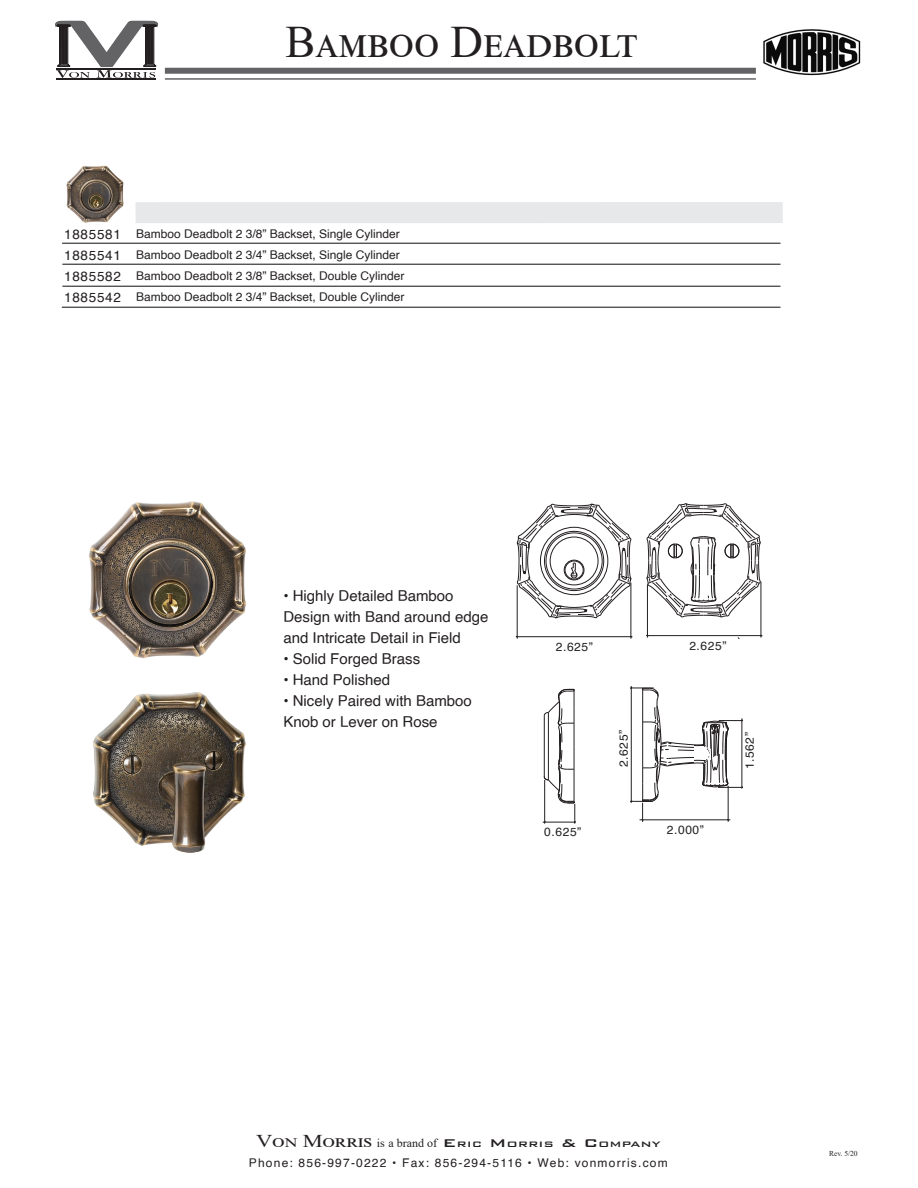
<style>
.page{position:relative;width:918px;height:1188px;background:#fff}
.page>*{position:absolute;margin:0;border:0;box-sizing:border-box;transform-origin:0 0}
.t1{font:45px "Times New Roman";color:#231f20}
.t2{font:15px/21px "Helvetica";color:#231f20}
.t3{font:13.5px/21px "Helvetica";letter-spacing:.05em;color:#231f20;text-align:justify}
.t4{font:12px/21px "Helvetica";color:#231f20}
.t5{font:12px "Helvetica";letter-spacing:.1em;color:#231f20}
.t6{font:12px "Helvetica";letter-spacing:.05em;color:#211e1e}
.t7{font:500 10.5px "Bank Gothic BT";letter-spacing:-.01em;color:#231f20;scale:1.25 1}
.t8{font:7.5px "Times New Roman";color:#231f20}
.s1{font-family:"Times New Roman";font-weight:400;font-size:18px}
.s2{font-family:"Times New Roman";font-weight:400;font-size:12px}
.s3{font-size:15px}
</style>
<div class="page">
<div style="left:136px;top:203px;width:646px;height:19px;background:#e7e8e9"></div>
<div style="left:136px;top:202px;width:647px;height:21px;border:2px solid #e7e8e9"></div>
<hr style="left:62px;top:243px;width:718px;height:1px;background:#231f20">
<hr style="left:62px;top:264px;width:718px;height:1px;background:#231f20">
<hr style="left:62px;top:286px;width:718px;height:1px;background:#231f20">
<hr style="left:62px;top:307px;width:718px;height:1px;background:#231f20">
<img style="left:66px;top:165px;width:58px;height:58px">
<img style="left:89px;top:501px;width:158px;height:158px">
<img style="left:93px;top:692px;width:153px;height:161px">
<hr style="left:631px;top:686px;width:1px;height:117px;background:#231f20">
<svg style="left:630px;top:687px;width:113px;height:135px"></svg>
<hr style="left:761px;top:582px;width:1px;height:56px;background:#231f20">
<hr style="left:647px;top:584px;width:1px;height:54px;background:#231f20">
<hr style="left:646px;top:635px;width:116px;height:1px;background:#231f20">
<svg style="left:647px;top:503px;width:114px;height:114px"></svg>
<svg style="left:517px;top:504px;width:114px;height:114px"></svg>
<hr style="left:631px;top:583px;width:1px;height:56px;background:#231f20">
<hr style="left:517px;top:585px;width:1px;height:54px;background:#231f20">
<hr style="left:516px;top:636px;width:116px;height:1px;background:#231f20">
<svg style="left:543px;top:688px;width:33px;height:136px"></svg>
<hr style="left:543px;top:822px;width:33px;height:1px;background:#231f20">
<hr style="left:165px;top:78px;width:591px;height:2px;background:#636366">
<div style="left:165px;top:68px;width:591px;height:6px;background:#636366"></div>
<hr style="left:56px;top:79px;width:100px;height:1px;background:#231f20">
<svg style="left:55px;top:20px;width:104px;height:58px"></svg>
<img style="left:763px;top:29px;width:98px;height:47px">
<h1 class="t1" style="left:285px;top:10px;width:354px">BAMBOO DEADBOLT</h1>
<p class="t3" style="left:64px;top:225px;width:58px">1885581<br>1885541<br>1885582<br>1885542</p>
<p class="t4" style="left:136px;top:224px;width:270px">Bamboo Deadbolt 2 3/8” Backset, Single Cylinder Bamboo Deadbolt 2 3/4” Backset, Single Cylinder Bamboo Deadbolt 2 3/8” Backset, Double Cylinder Bamboo Deadbolt 2 3/4” Backset, Double Cylinder</p>
<p class="t2" style="left:283px;top:586px;width:207px">• Highly Detailed Bamboo<br>Design with Band around edge and Intricate Detail in Field</p>
<p class="t2" style="left:283px;top:649px;width:138px">• Solid Forged Brass</p>
<p class="t2" style="left:283px;top:670px;width:108px">• Hand Polished</p>
<p class="t2" style="left:283px;top:691px;width:190px">• Nicely Paired with Bamboo<br>Knob or Lever on Rose</p>
<p class="t4" style="left:556px;top:637px;width:39px">2.625”</p>
<p class="t4" style="left:689px;top:636px;width:39px">2.625”</p>
<p class="t6" style="left:544px;top:822px;width:39px">0.625”</p>
<p class="t6" style="left:614px;top:767px;width:39px;rotate:-90deg">2.625”</p>
<p class="t6" style="left:740px;top:769px;width:39px;rotate:-90deg">1.562”</p>
<p class="t4" style="left:667px;top:820px;width:39px">2.000”</p>
<p class="t7" style="left:256px;top:1138px;width:325px"><span class="s1">VON MORRIS</span> <span class="s2">is a brand of</span> <span class="s3">E</span>RIC <span class="s3">M</span>ORRIS <span class="s3">&amp; C</span>OMPANY</p>
<p class="t5" style="left:249px;top:1154px;width:420px">Phone: 856-997-0222 • Fax: 856-294-5116 • Web: vonmorris.com</p>
<p class="t8" style="left:829px;top:1149px;width:30px">Rev. 5/20</p>
</div>
